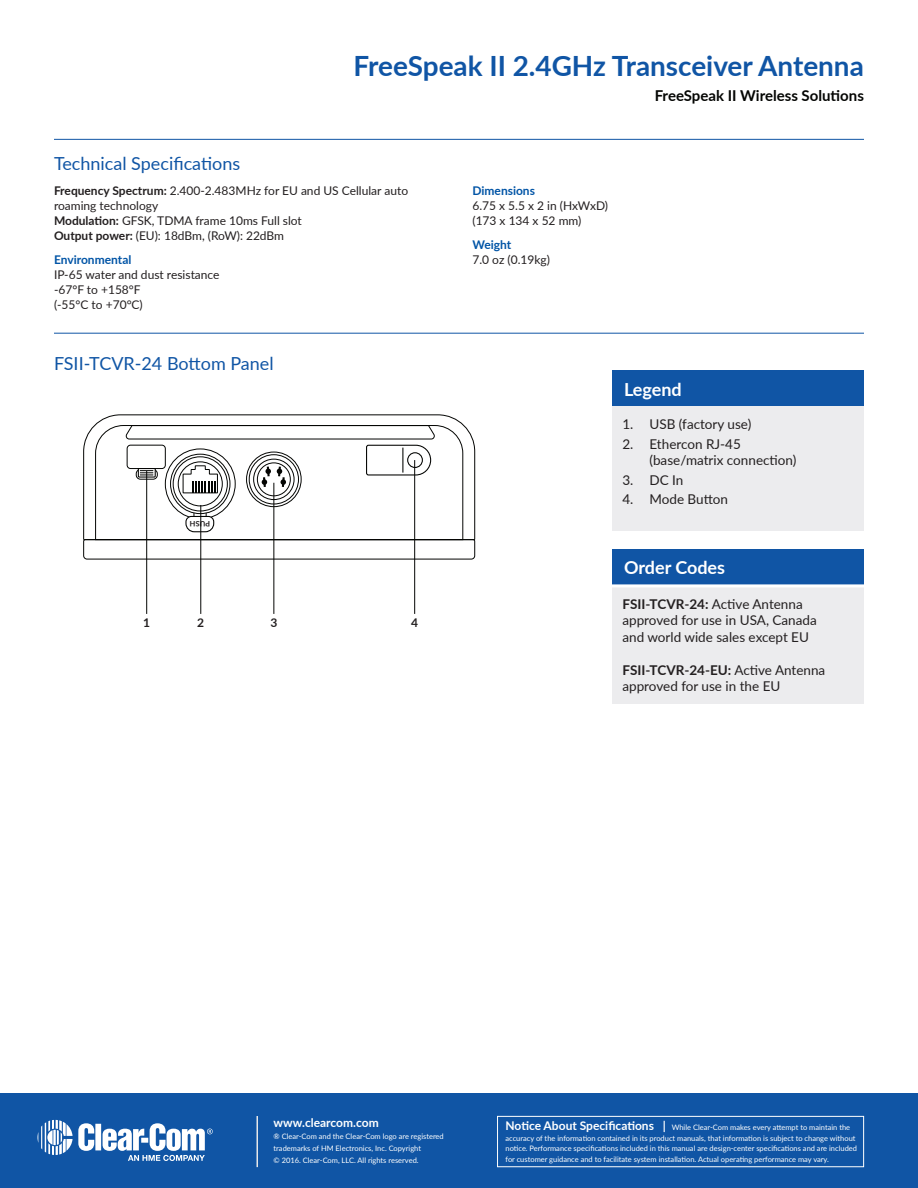
<style>
.page{position:relative;width:918px;height:1188px;background:#fff}
.page>*{position:absolute;margin:0;border:0;box-sizing:border-box;transform-origin:0 0}
.t1{font:700 27.9px "Lato";color:#1055a5}
.t2{font:18px "Lato";color:#1055a5}
.t3{font:700 18px "Lato";color:#fff}
.t4{font:700 15px "Lato";color:#040503}
.t5{font:13.5px/16.5px "Lato";color:#231f20}
.Tech_Specs_Copy{font:12px/15px "Lato";color:#231f20}
.t6{font:700 12px "Lato";color:#fff}
.Tech_Specs_Copy-2{font:700 12px "Lato";color:#231f20}
.t7{font:7.5px/10.5px "Lato";color:#fff}
.t8{font:700 7.5px "Lato";color:#231f20}
.s1{font-weight:700}
.s2{font-weight:700;color:#0154a6}
.s3{font-weight:700;font-size:12px}
</style>
<div class="page">
<div style="left:0;top:1094px;width:918px;height:94px;background:#1055a5"></div>
<svg style="left:37px;top:1120px;width:176px;height:41px"></svg>
<hr style="left:54px;top:139px;width:810px;height:1px;background:#1055a5">
<hr style="left:54px;top:333px;width:810px;height:1px;background:#1055a5">
<div style="left:497px;top:1116px;width:367px;height:51px;border:1px solid #fff"></div>
<hr style="left:256px;top:1116px;width:2px;height:51px;background:#e6e7e9">
<svg style="left:95px;top:414px;width:368px;height:10px"></svg>
<svg style="left:83px;top:424px;width:393px;height:136px"></svg>
<hr style="left:414px;top:460px;width:1px;height:154px;background:#040503">
<hr style="left:273px;top:483px;width:1px;height:131px;background:#040503">
<hr style="left:200px;top:505px;width:1px;height:109px;background:#040503">
<hr style="left:146px;top:471px;width:1px;height:143px;background:#040503">
<div style="left:612px;top:370px;width:252px;height:36px;background:#1055a5"></div>
<div style="left:612px;top:406px;width:252px;height:125px;background:#ececee"></div>
<div style="left:612px;top:550px;width:252px;height:36px;background:#1055a5"></div>
<div style="left:612px;top:586px;width:252px;height:117px;background:#ececee"></div>
<hr style="left:612px;top:584px;width:252px;height:3px;background:#fff">
<p class="t2" style="left:54px;top:150px;width:188px">Technical Specifications</p>
<h1 class="t1" style="left:354px;top:46px;width:512px">FreeSpeak II 2.4GHz Transceiver Antenna</h1>
<h3 class="t4" style="left:655px;top:85px;width:211px">FreeSpeak II Wireless Solutions</h3>
<p class="Tech_Specs_Copy" style="left:54px;top:183px;width:356px"><span class="s1">Frequency Spectrum:</span> 2.400-2.483MHz for EU and US Cellular auto roaming technology<br><span class="s1">Modulation:</span> GFSK, TDMA frame 10ms Full slot<br><span class="s1">Output power:</span> (EU): 18dBm, (RoW): 22dBm</p>
<p class="Tech_Specs_Copy" style="left:54px;top:252px;width:167px"><span class="s2">Environmental<br></span>IP-65 water and dust resistance -67°F to +158°F<br>(-55°C to +70°C)</p>
<p class="t2" style="left:54px;top:351px;width:221px">FSII-TCVR-24 Bottom Panel</p>
<p class="t8" style="left:210px;top:529px;width:22px;rotate:-180deg">PUSH</p>
<p class="Tech_Specs_Copy-2" style="left:143px;top:614px;width:8px">1</p>
<p class="Tech_Specs_Copy-2" style="left:197px;top:614px;width:8px">2</p>
<p class="Tech_Specs_Copy-2" style="left:270px;top:614px;width:8px">3</p>
<p class="Tech_Specs_Copy-2" style="left:411px;top:614px;width:8px">4</p>
<p class="Tech_Specs_Copy" style="left:472px;top:183px;width:137px"><span class="s2">Dimensions<br></span>6.75 x 5.5 x 2 in (HxWxD) (173 x 134 x 52 mm)</p>
<p class="Tech_Specs_Copy" style="left:472px;top:237px;width:79px"><span class="s2">Weight<br></span>7.0 oz (0.19kg)</p>
<p class="t3" style="left:624px;top:376px;width:59px">Legend</p>
<p class="t5" style="left:622px;top:416px;width:130px">1. USB (factory use)</p>
<p class="t5" style="left:650px;top:435px;width:148px;text-indent:-27px">2. Ethercon RJ-45 (base/matrix connection)</p>
<p class="t5" style="left:622px;top:471px;width:62px">3. DC In</p>
<p class="t5" style="left:622px;top:491px;width:107px">4. Mode Button</p>
<p class="t3" style="left:624px;top:555px;width:103px">Order Codes</p>
<p class="t5" style="left:622px;top:595px;width:196px"><span class="s1">FSII-TCVR-24:</span> Active Antenna approved for use in USA, Canada</p>
<p class="t5" style="left:622px;top:628px;width:188px">and world wide sales except EU</p>
<p class="t5" style="left:622px;top:661px;width:204px"><span class="s1">FSII-TCVR-24-EU:</span> Active Antenna approved for use in the EU</p>
<p class="t6" style="left:274px;top:1114px;width:107px">www.clearcom.com</p>
<p class="t7" style="left:274px;top:1130px;width:172px;line-height:12px">® Clear-Com and the Clear-Com logo are registered trademarks of HM Electronics, Inc. Copyright</p>
<p class="t7" style="left:274px;top:1155px;width:147px">© 2016. Clear-Com, LLC. All rights reserved.</p>
<p class="t7" style="left:506px;top:1122px;width:353px"><span class="s3">Notice About Specifications |</span> While Clear-Com makes every attempt to maintain the accuracy of the information contained in its product manuals, that information is subject to change without notice. Performance specifications included in this manual are design-center specifications and are included for customer guidance and to facilitate system installation. Actual operating performance may vary.</p>
</div>
